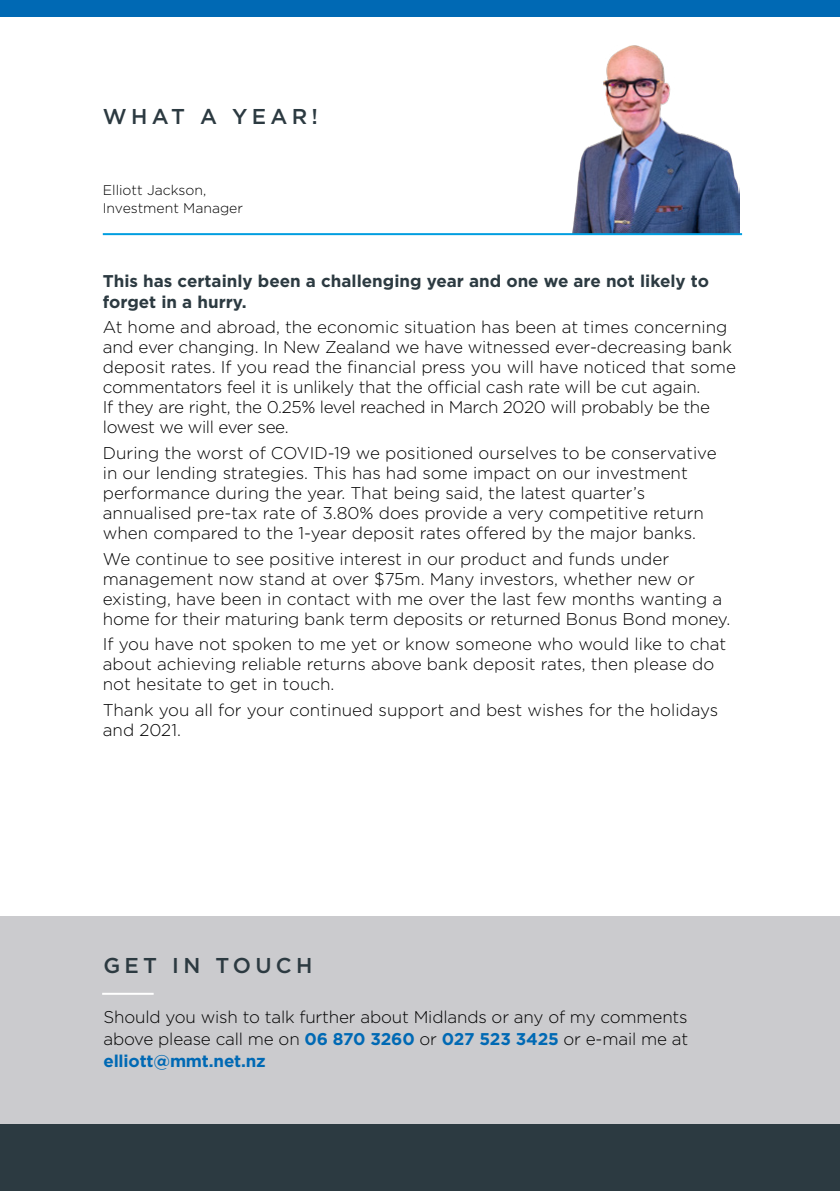
<style>
.page{position:relative;width:840px;height:1191px;background:#fff}
.page>*{position:absolute;margin:0;border:0;box-sizing:border-box;transform-origin:0 0}
.t1{font:500 21.4px "Gotham";letter-spacing:.2em;color:#2c3a41}
.t2{font:300 17px/20px "Gotham";color:#000}
.t3{font:700 17px/21px "Gotham";color:#2c3a41}
.t4{font:300 14px/18px "Gotham";color:#000}
.s1{font-weight:700;color:#0069b4}
</style>
<div class="page">
<div style="left:0;top:1124px;width:839px;height:67px;background:#2c3a41"></div>
<div style="left:0;top:0;width:839px;height:17px;background:#0069b4"></div>
<div style="left:0;top:916px;width:839px;height:208px;background:#cbcbce"></div>
<img style="left:572px;top:45px;width:166px;height:188px">
<hr style="left:103px;top:233px;width:638px;height:2px;background:#009ee0">
<hr style="left:102px;top:992px;width:52px;height:2px;background:#fff">
<p class="t1" style="left:103px;top:105px;width:217px">WHAT A YEAR!</p>
<p class="t4" style="left:103px;top:181px;width:142px">Elliott Jackson,<br>Investment Manager</p>
<p class="t3" style="left:103px;top:270px;width:607px">This has certainly been a challenging year and one we are not likely to forget in a hurry.</p>
<p class="t2" style="left:103px;top:317px;width:634px">At home and abroad, the economic situation has been at times concerning and ever changing. In New Zealand we have witnessed ever-decreasing bank deposit rates. If you read the financial press you will have noticed that some commentators feel it is unlikely that the official cash rate will be cut again.<br>If they are right, the 0.25% level reached in March 2020 will probably be the lowest we will ever see.</p>
<p class="t2" style="left:103px;top:443px;width:615px">During the worst of COVID-19 we positioned ourselves to be conservative in our lending strategies. This has had some impact on our investment performance during the year. That being said, the latest quarter’s annualised pre-tax rate of 3.80% does provide a very competitive return when compared to the 1-year deposit rates offered by the major banks.</p>
<p class="t2" style="left:103px;top:548px;width:628px">We continue to see positive interest in our product and funds under management now stand at over $75m. Many investors, whether new or existing, have been in contact with me over the last few months wanting a home for their maturing bank term deposits or returned Bonus Bond money.</p>
<p class="t2" style="left:103px;top:634px;width:624px">If you have not spoken to me yet or know someone who would like to chat about achieving reliable returns above bank deposit rates, then please do not hesitate to get in touch.</p>
<p class="t2" style="left:103px;top:700px;width:616px">Thank you all for your continued support and best wishes for the holidays and 2021.</p>
<p class="t1" style="left:103px;top:953px;width:210px">GET IN TOUCH</p>
<p class="t2" style="left:103px;top:1006px;width:586px;line-height:22px;text-align:justify">Should you wish to talk further about Midlands or any of my comments above please call me on <span class="s1">06 870 3260</span> or <span class="s1">027 523 3425</span> or e-mail me at <span class="s1">elliott@mmt.net.nz</span></p>
</div>
